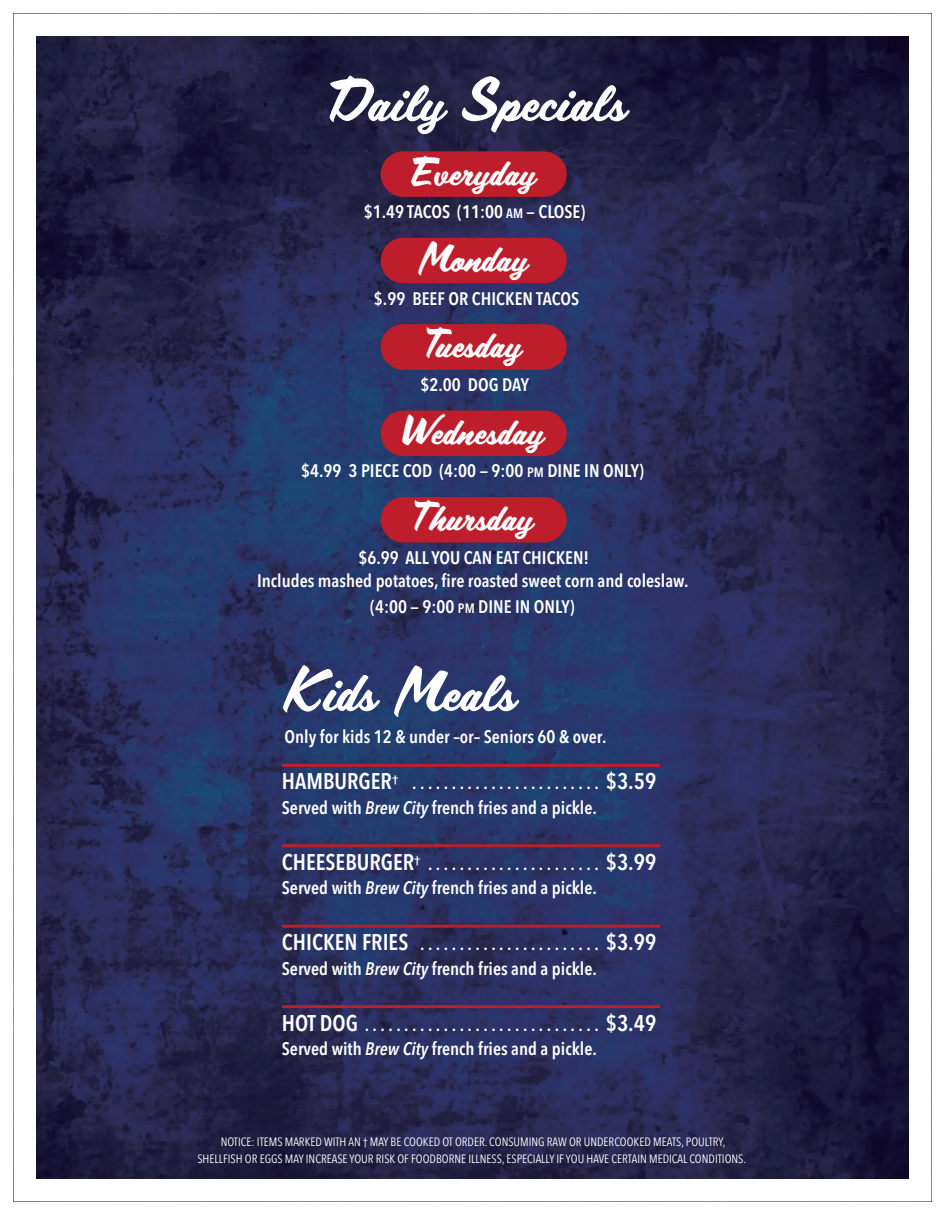
<style>
.page{position:relative;width:945px;height:1215px;background:#fff}
.page>*{position:absolute;margin:0;border:0;box-sizing:border-box;transform-origin:0 0}
.t1{font:54px "Scriptorama JF Tradeshow";color:#fff}
.t2{font:36px "Scriptorama JF Tradeshow";color:#fff}
.t3{font:600 18px/24.5px "Avenir Next Condensed";color:#fff}
.t4{font:12px/16.5px "Avenir Next Condensed";color:#fff;text-align:center}
.s1{font-size:13.5px}
.s2{font-size:22.5px}
.s3{font-style:italic}
</style>
<div class="page">
<img style="left:37px;top:37px;width:872px;height:1142px">
<hr style="left:282px;top:764px;width:378px;height:3px;background:#be1d2c">
<hr style="left:282px;top:844px;width:378px;height:3px;background:#be1d2c">
<hr style="left:282px;top:925px;width:378px;height:3px;background:#be1d2c">
<hr style="left:282px;top:1005px;width:378px;height:3px;background:#be1d2c">
<div style="left:381px;top:151px;width:186px;height:46px;background:#be1d2c;border-radius:23px"></div>
<div style="left:381px;top:238px;width:186px;height:45px;background:#be1d2c;border-radius:23px"></div>
<div style="left:381px;top:324px;width:186px;height:46px;background:#be1d2c;border-radius:23px"></div>
<div style="left:381px;top:411px;width:186px;height:45px;background:#be1d2c;border-radius:23px"></div>
<div style="left:381px;top:497px;width:186px;height:45px;background:#be1d2c;border-radius:23px"></div>
<h1 class="t1" style="left:327px;top:70px;width:300px">Daily Specials</h1>
<h2 class="t2" style="left:410px;top:151px;width:127px">Everyday</h2>
<p class="t3" style="left:364px;top:199px;width:223px">$1.49 TACOS (11:00 <span class="s1">AM</span> — CLOSE)</p>
<h2 class="t2" style="left:418px;top:238px;width:111px">Monday</h2>
<p class="t3" style="left:374px;top:286px;width:207px">$.99 BEEF OR CHICKEN TACOS</p>
<h2 class="t2" style="left:424px;top:324px;width:98px">Tuesday</h2>
<p class="t3" style="left:420px;top:372px;width:110px">$2.00 DOG DAY</p>
<h2 class="t2" style="left:402px;top:410px;width:143px">Wednesday</h2>
<p class="t3" style="left:301px;top:458px;width:344px">$4.99 3 PIECE COD (4:00 — 9:00 <span class="s1">PM</span> DINE IN ONLY)</p>
<h2 class="t2" style="left:412px;top:497px;width:122px">Thursday</h2>
<p class="t3" style="left:257px;top:545px;width:433px;line-height:23px;text-align:center">$6.99 ALL YOU CAN EAT CHICKEN!<br>Includes mashed potatoes, fire roasted sweet corn and coleslaw.</p>
<p class="t3" style="left:370px;top:594px;width:206px">(4:00 — 9:00 <span class="s1">PM</span> DINE IN ONLY)</p>
<h1 class="t1" style="left:282px;top:660px;width:235px">Kids Meals</h1>
<p class="t3" style="left:284px;top:724px;width:324px">Only for kids 12 &amp; under –or– Seniors 60 &amp; over.</p>
<p class="t3" style="left:282px;top:770px;width:376px"><span class="s2">HAMBURGER</span><sup>†</sup> . . . . . . . . . . . . . . . . . . . . . . . . <span class="s2">$3.59<br></span>Served with <span class="s3">Brew City</span> french fries and a pickle.</p>
<p class="t3" style="left:282px;top:851px;width:376px"><span class="s2">CHEESEBURGER</span><sup>†</sup> . . . . . . . . . . . . . . . . . . . . . . <span class="s2">$3.99<br></span>Served with <span class="s3">Brew City</span> french fries and a pickle.</p>
<p class="t3" style="left:282px;top:931px;width:376px"><span class="s2">CHICKEN FRIES</span> . . . . . . . . . . . . . . . . . . . . . . . <span class="s2">$3.99<br></span>Served with <span class="s3">Brew City</span> french fries and a pickle.</p>
<p class="t3" style="left:282px;top:1012px;width:376px"><span class="s2">HOT DOG</span> . . . . . . . . . . . . . . . . . . . . . . . . . . . . . . <span class="s2">$3.49<br></span>Served with <span class="s3">Brew City</span> french fries and a pickle.</p>
<p class="t4" style="left:197px;top:1133px;width:550px">NOTICE: ITEMS MARKED WITH AN † MAY BE COOKED OT ORDER. CONSUMING RAW OR UNDERCOOKED MEATS, POULTRY,<br>SHELLFISH OR EGGS MAY INCREASE YOUR RISK OF FOODBORNE ILLNESS, ESPECIALLY IF YOU HAVE CERTAIN MEDICAL CONDITIONS.</p>
</div>
